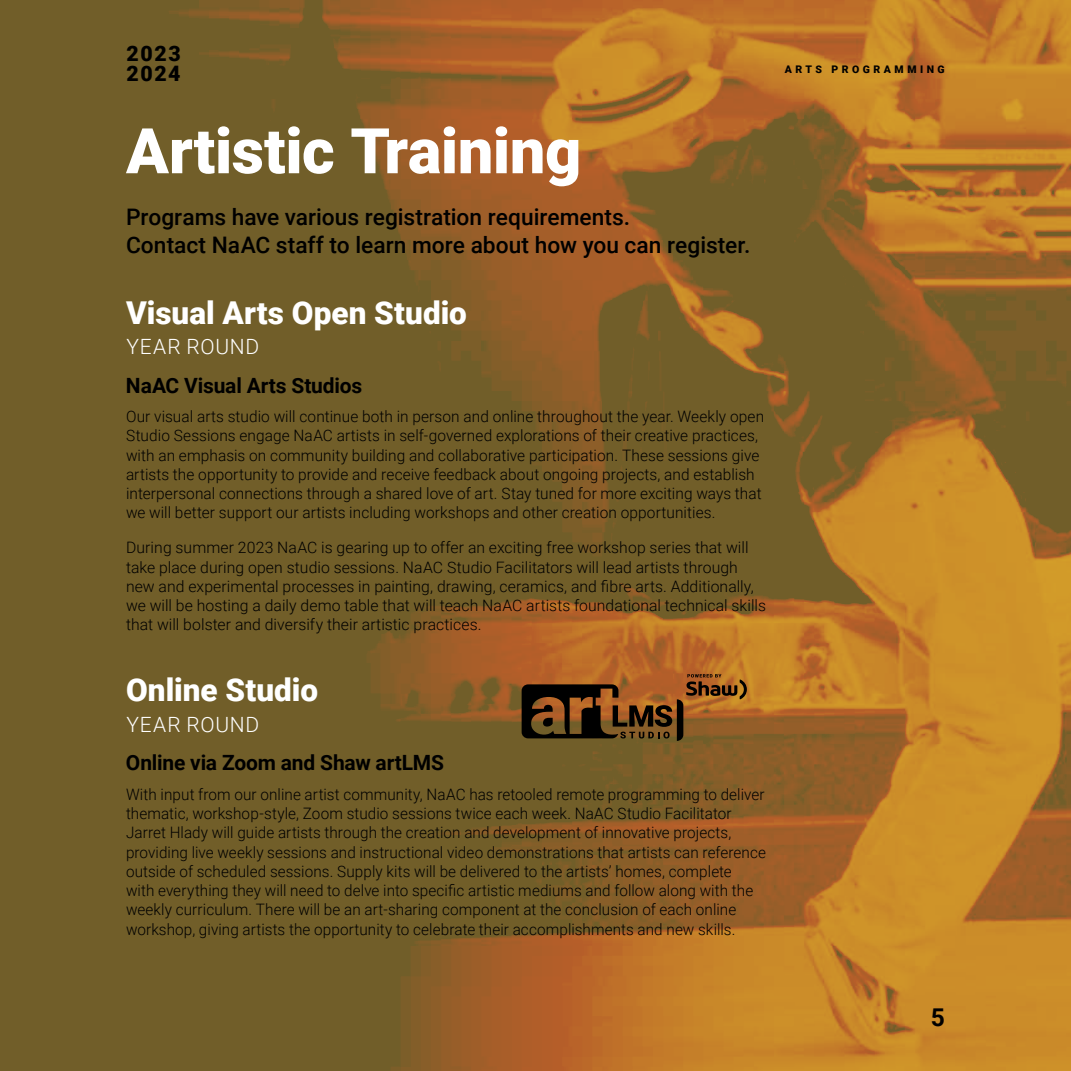
<style>
.page{position:relative;width:1071px;height:1071px;background:#fff}
.page>*{position:absolute;margin:0;border:0;box-sizing:border-box;transform-origin:0 0}
.t1{font:900 63px "Roboto";letter-spacing:-.005em;color:#fff}
.t2{font:900 31.5px "Roboto";color:#fff}
.t3{font:700 24.5px "Roboto";color:#000}
.t4{font:500 22.75px/28px "Roboto";color:#000}
.t5{font:900 21.35px/20.3px "Roboto";letter-spacing:.08em;color:#000}
.t6{font:700 21px "Roboto";letter-spacing:-.01em;color:#000}
.t7{font:300 21px "Roboto";letter-spacing:.035em;color:#fff}
.t8{font:300 15.75px/19.2px "Roboto";letter-spacing:.005em;color:#000}
.t9{font:900 10.5px "Roboto";letter-spacing:.335em;color:#000}
</style>
<div class="page">
<img style="left:0;top:0;width:1071px;height:1071px">
<svg style="left:522px;top:674px;width:225px;height:67px;background:#73461c"></svg>
<h3 class="t5" style="left:126px;top:42px;width:56px">2023<br>2024</h3>
<h1 class="t1" style="left:126px;top:107px;width:457px">Artistic Training</h1>
<h3 class="t4" style="left:126px;top:202px;width:626px">Programs have various registration requirements.<br>Contact NaAC staff to learn more about how you can register.</h3>
<h2 class="t2" style="left:126px;top:290px;width:342px">Visual Arts Open Studio</h2>
<h3 class="t7" style="left:126px;top:332px;width:134px">YEAR ROUND</h3>
<h3 class="t6" style="left:126px;top:371px;width:238px">NaAC Visual Arts Studios</h3>
<p class="t8" style="left:126px;top:406px;width:640px">Our visual arts studio will continue both in person and online throughout the year. Weekly open Studio Sessions engage NaAC artists in self-governed explorations of their creative practices, with an emphasis on community building and collaborative participation. These sessions give artists the opportunity to provide and receive feedback about ongoing projects, and establish interpersonal connections through a shared love of art. Stay tuned for more exciting ways that we will better support our artists including workshops and other creation opportunities.</p>
<p class="t8" style="left:126px;top:538px;width:642px">During summer 2023 NaAC is gearing up to offer an exciting free workshop series that will take place during open studio sessions. NaAC Studio Facilitators will lead artists through new and experimental processes in painting, drawing, ceramics, and fibre arts. Additionally, we will be hosting a daily demo table that will teach NaAC artists foundational technical skills that will bolster and diversify their artistic practices.</p>
<h2 class="t2" style="left:126px;top:668px;width:194px">Online Studio</h2>
<h3 class="t7" style="left:126px;top:710px;width:134px">YEAR ROUND</h3>
<h3 class="t6" style="left:126px;top:748px;width:320px">Online via Zoom and Shaw artLMS</h3>
<p class="t8" style="left:126px;top:784px;width:642px">With input from our online artist community, NaAC has retooled remote programming to deliver thematic, workshop-style, Zoom studio sessions twice each week. NaAC Studio Facilitator Jarret Hlady will guide artists through the creation and development of innovative projects, providing live weekly sessions and instructional video demonstrations that artists can reference outside of scheduled sessions. Supply kits will be delivered to the artists’ homes, complete<br>with everything they will need to delve into specific artistic mediums and follow along with the weekly curriculum. There will be an art-sharing component at the conclusion of each online workshop, giving artists the opportunity to celebrate their accomplishments and new skills.</p>
<p class="t9" style="left:785px;top:62px;width:162px">ARTS PROGRAMMING</p>
<h3 class="t3" style="left:931px;top:1001px;width:16px">5</h3>
</div>
